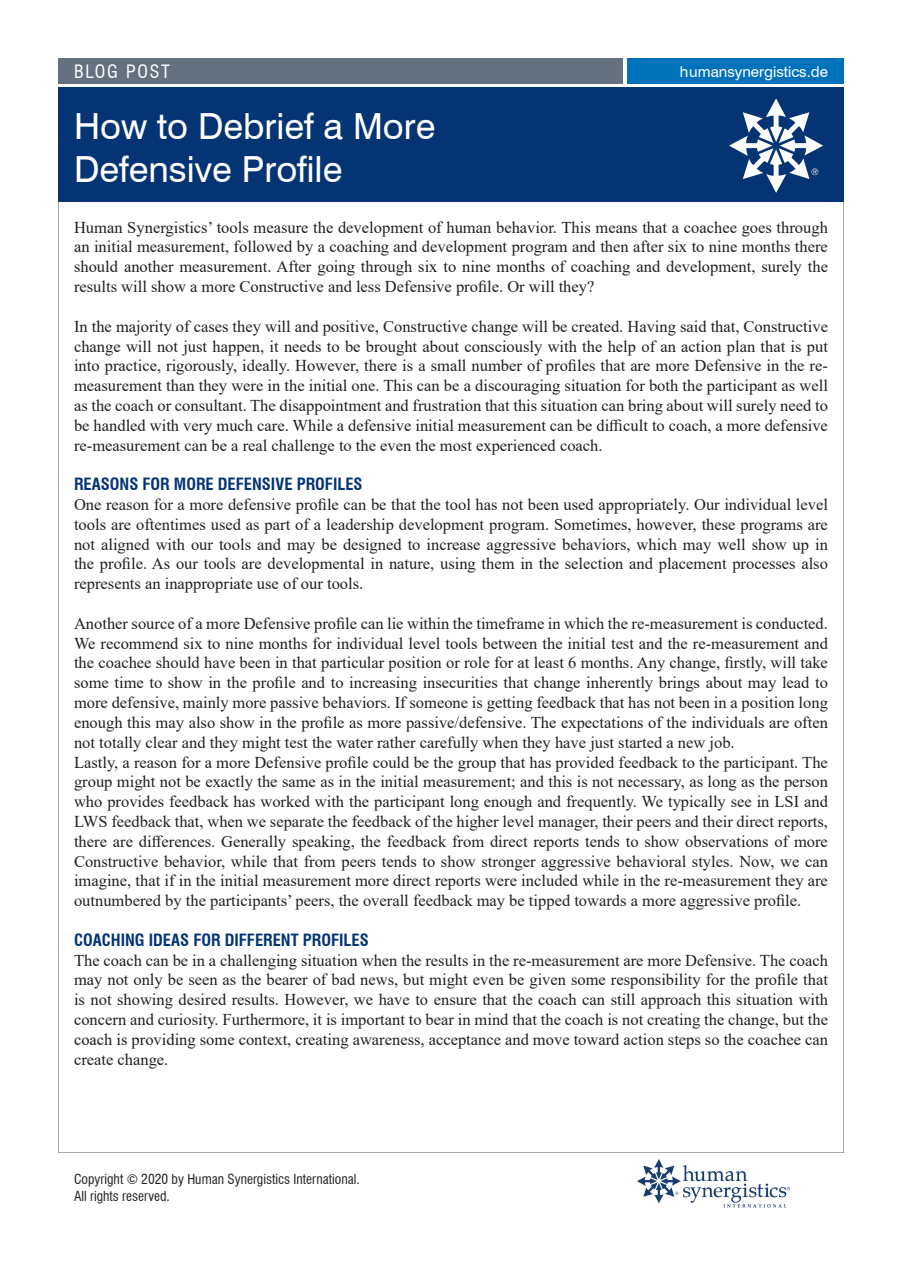
<style>
.page{position:relative;width:902px;height:1272px;background:#fff}
.page>*{position:absolute;margin:0;border:0;box-sizing:border-box;transform-origin:0 0}
.t1{font:36px/43.2px "Swiss 721 BT";color:#fff}
.t2{font:condensed 18px "Swiss 721 BT";letter-spacing:.1em;color:#fff}
.t3{font:16.5px/19.8px "Times New Roman";color:#231f20;text-align:justify}
.t4{font:700 condensed 16.5px "Swiss 721 BT";color:#053474}
.t5{font:15px "Swiss 721 BT";color:#fff}
.t6{font:condensed 13.5px/16.2px "Swiss 721 BT";color:#231f20}
</style>
<div class="page">
<div style="left:59px;top:58px;width:563px;height:26px;background:#65717f"></div>
<div style="left:627px;top:58px;width:216px;height:26px;background:#0072bc"></div>
<div style="left:59px;top:87px;width:784px;height:115px;background:#053474"></div>
<img style="left:729px;top:98px;width:94px;height:95px">
<img style="left:637px;top:1159px;width:153px;height:49px">
<p class="t2" style="left:74px;top:61px;width:97px">BLOG POST</p>
<p class="t5" style="left:680px;top:62px;width:149px">humansynergistics.de</p>
<h1 class="t1" style="left:74px;top:104px;width:363px">How to Debrief a More<br>Defensive Profile</h1>
<p class="t3" style="left:74px;top:217px;width:755px">Human Synergistics’ tools measure the development of human behavior. This means that a coachee goes through an initial measurement, followed by a coaching and development program and then after six to nine months there should another measurement. After going through six to nine months of coaching and development, surely the results will show a more Constructive and less Defensive profile. Or will they?</p>
<p class="t3" style="left:74px;top:316px;width:755px">In the majority of cases they will and positive, Constructive change will be created. Having said that, Constructive change will not just happen, it needs to be brought about consciously with the help of an action plan that is put into practice, rigorously, ideally. However, there is a small number of profiles that are more Defensive in the re&shy;measurement than they were in the initial one. This can be a discouraging situation for both the participant as well as the coach or consultant. The disappointment and frustration that this situation can bring about will surely need to be handled with very much care. While a defensive initial measurement can be difficult to coach, a more defensive re-measurement can be a real challenge to the even the most experienced coach.</p>
<p class="t4" style="left:74px;top:474px;width:290px">REASONS FOR MORE DEFENSIVE PROFILES</p>
<p class="t3" style="left:74px;top:494px;width:755px">One reason for a more defensive profile can be that the tool has not been used appropriately. Our individual level tools are oftentimes used as part of a leadership development program. Sometimes, however, these programs are not aligned with our tools and may be designed to increase aggressive behaviors, which may well show up in the profile. As our tools are developmental in nature, using them in the selection and placement processes also represents an inappropriate use of our tools.</p>
<p class="t3" style="left:74px;top:613px;width:755px;text-align:left">Another source of a more Defensive profile can lie within the timeframe in which the re-measurement is conducted.<br>We recommend six to nine months for individual level tools between the initial test and the re-measurement and the coachee should have been in that particular position or role for at least 6 months. Any change, firstly, will take some time to show in the profile and to increasing insecurities that change inherently brings about may lead to more defensive, mainly more passive behaviors. If someone is getting feedback that has not been in a position long enough this may also show in the profile as more passive/defensive. The expectations of the individuals are often not totally clear and they might test the water rather carefully when they have just started a new job.<br>Lastly, a reason for a more Defensive profile could be the group that has provided feedback to the participant. The group might not be exactly the same as in the initial measurement; and this is not necessary, as long as the person who provides feedback has worked with the participant long enough and frequently. We typically see in LSI and LWS feedback that, when we separate the feedback of the higher level manager, their peers and their direct reports, there are differences. Generally speaking, the feedback from direct reports tends to show observations of more Constructive behavior, while that from peers tends to show stronger aggressive behavioral styles. Now, we can imagine, that if in the initial measurement more direct reports were included while in the re-measurement they are outnumbered by the participants’ peers, the overall feedback may be tipped towards a more aggressive profile.</p>
<p class="t4" style="left:74px;top:929px;width:296px">COACHING IDEAS FOR DIFFERENT PROFILES</p>
<p class="t3" style="left:74px;top:949px;width:755px">The coach can be in a challenging situation when the results in the re-measurement are more Defensive. The coach may not only be seen as the bearer of bad news, but might even be given some responsibility for the profile that is not showing desired results. However, we have to ensure that the coach can still approach this situation with concern and curiosity. Furthermore, it is important to bear in mind that the coach is not creating the change, but the coach is providing some context, creating awareness, acceptance and move toward action steps so the coachee can create change.</p>
<p class="t6" style="left:74px;top:1171px;width:287px">Copyright © 2020 by Human Synergistics International.<br>All rights reserved.</p>
</div>
